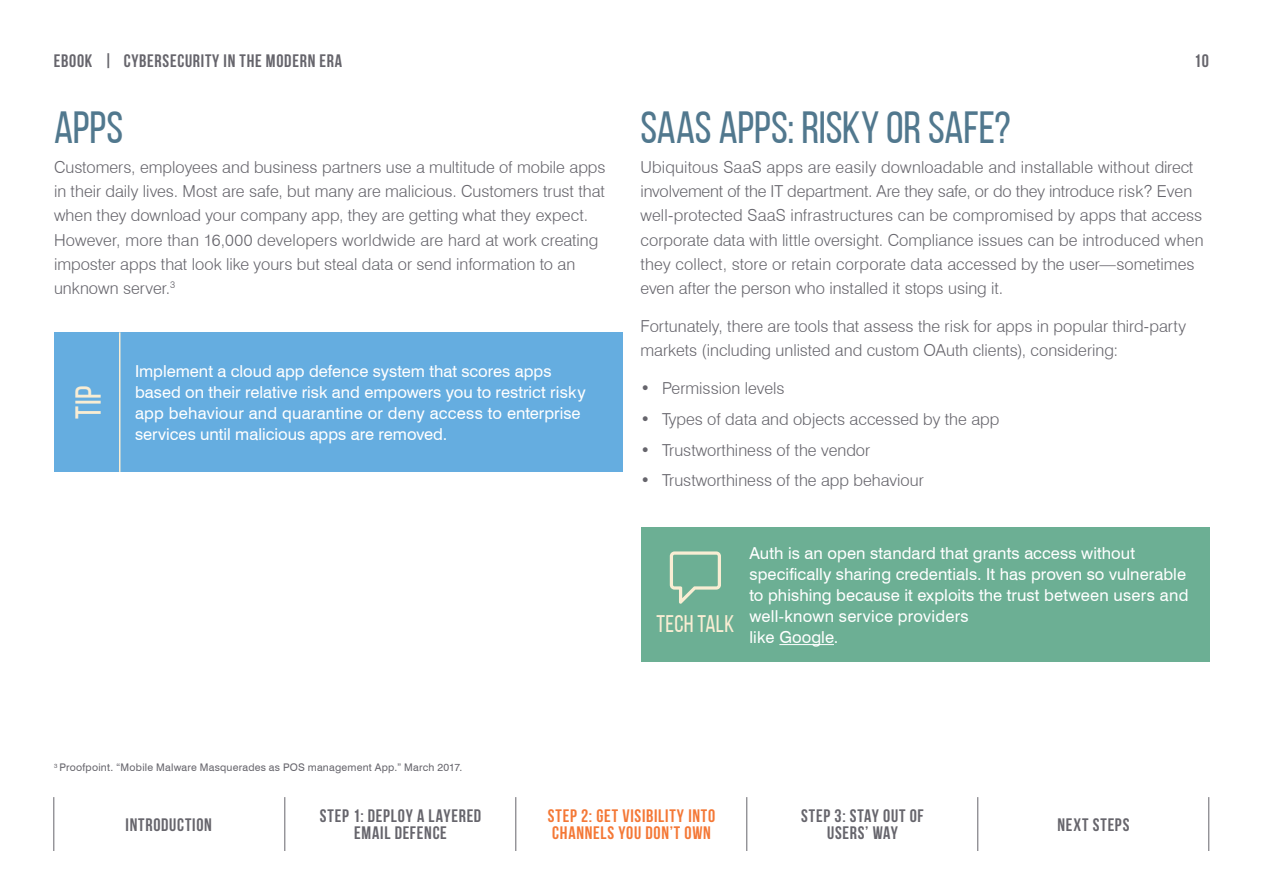
<style>
.page{position:relative;width:1263px;height:893px;background:#fff}
.page>*{position:absolute;margin:0;border:0;box-sizing:border-box;transform-origin:0 0}
.t1{font:45px "Bebas Neue";letter-spacing:-.005em;color:#51788e}
.t2{font:36px "Bebas Neue";color:#f9edd3}
.t3{font:24px "Bebas Neue";letter-spacing:.01em;color:#f9edd3}
.t4{font:700 18px/16.5px "Bebas Neue";letter-spacing:.04em;color:#66656c;text-align:center}
.t5{font:700 18px/16.5px "Bebas Neue";letter-spacing:.04em;color:#f47836}
.t6{font:300 16.5px/24px "Swiss 721 BT";color:#66656c}
.t7{font:16.5px/21px "Swiss 721 BT";letter-spacing:.005em;color:#fff}
.t8{font:10.5px "Swiss 721 BT";letter-spacing:.02em;color:#66656c}
</style>
<div class="page">
<div style="left:641px;top:527px;width:568px;height:135px;background:#6caf94"></div>
<hr style="left:779px;top:644px;width:55px;height:1px;background:#fff">
<svg style="left:670px;top:551px;width:51px;height:53px"></svg>
<div style="left:54px;top:332px;width:568px;height:140px;background:#65ade0"></div>
<hr style="left:119px;top:332px;width:1px;height:140px;background:#f9edd3">
<hr style="left:285px;top:797px;width:1px;height:54px;background:#66656c">
<hr style="left:54px;top:797px;width:1px;height:54px;background:#66656c">
<hr style="left:515px;top:797px;width:1px;height:54px;background:#66656c">
<hr style="left:746px;top:797px;width:1px;height:54px;background:#66656c">
<hr style="left:977px;top:797px;width:1px;height:54px;background:#66656c">
<hr style="left:1208px;top:797px;width:1px;height:54px;background:#66656c">
<p class="t4" style="left:54px;top:52px;width:290px">EBOOK | CYBERSECURITY IN THE MODERN ERA</p>
<p class="t4" style="left:1194px;top:52px;width:16px">10</p>
<h1 class="t1" style="left:54px;top:103px;width:71px">APPS</h1>
<p class="t6" style="left:54px;top:155px;width:553px">Customers, employees and business partners use a multitude of mobile apps in their daily lives. Most are safe, but many are malicious. Customers trust that when they download your company app, they are getting what they expect.<br>However, more than 16,000 developers worldwide are hard at work creating imposter apps that look like yours but steal data or send information to an unknown server.<sup>3</sup></p>
<h2 class="t2" style="left:69px;top:419px;width:35px;rotate:-90deg">TIP</h2>
<p class="t7" style="left:135px;top:360px;width:452px">Implement a cloud app defence system that scores apps based on their relative risk and empowers you to restrict risky app behaviour and quarantine or deny access to enterprise services until malicious apps are removed.</p>
<h1 class="t1" style="left:640px;top:103px;width:372px">SAAS APPS: RISKY OR SAFE?</h1>
<p class="t6" style="left:640px;top:155px;width:565px">Ubiquitous SaaS apps are easily downloadable and installable without direct involvement of the IT department. Are they safe, or do they introduce risk? Even well-protected SaaS infrastructures can be compromised by apps that access corporate data with little oversight. Compliance issues can be introduced when they collect, store or retain corporate data accessed by the user—sometimes even after the person who installed it stops using it.</p>
<p class="t6" style="left:640px;top:314px;width:547px">Fortunately, there are tools that assess the risk for apps in popular third-party markets (including unlisted and custom OAuth clients), considering:</p>
<p class="t6" style="left:640px;top:376px;width:146px">• Permission levels</p>
<p class="t6" style="left:640px;top:407px;width:360px">• Types of data and objects accessed by the app</p>
<p class="t6" style="left:640px;top:438px;width:231px">• Trustworthiness of the vendor</p>
<p class="t6" style="left:640px;top:468px;width:285px">• Trustworthiness of the app behaviour</p>
<h3 class="t3" style="left:657px;top:610px;width:79px">TECH TALK</h3>
<p class="t7" style="left:749px;top:542px;width:441px">Auth is an open standard that grants access without specifically sharing credentials. It has proven so vulnerable to phishing because it exploits the trust between users and well-known service providers<br>like Google.</p>
<p class="t8" style="left:54px;top:761px;width:410px"><sup>3</sup> Proofpoint. “Mobile Malware Masquerades as POS management App.” March 2017.</p>
<p class="t5" style="left:548px;top:808px;width:169px">STEP 2: GET VISIBILITY INTO<br>CHANNELS YOU DON’T OWN</p>
<p class="t4" style="left:126px;top:816px;width:88px">INTRODUCTION</p>
<p class="t4" style="left:320px;top:808px;width:163px">STEP 1: DEPLOY A LAYERED<br>EMAIL DEFENCE</p>
<p class="t4" style="left:801px;top:808px;width:124px">STEP 3: STAY OUT OF<br>USERS’ WAY</p>
<p class="t4" style="left:1057px;top:816px;width:73px">NEXT STEPS</p>
</div>
